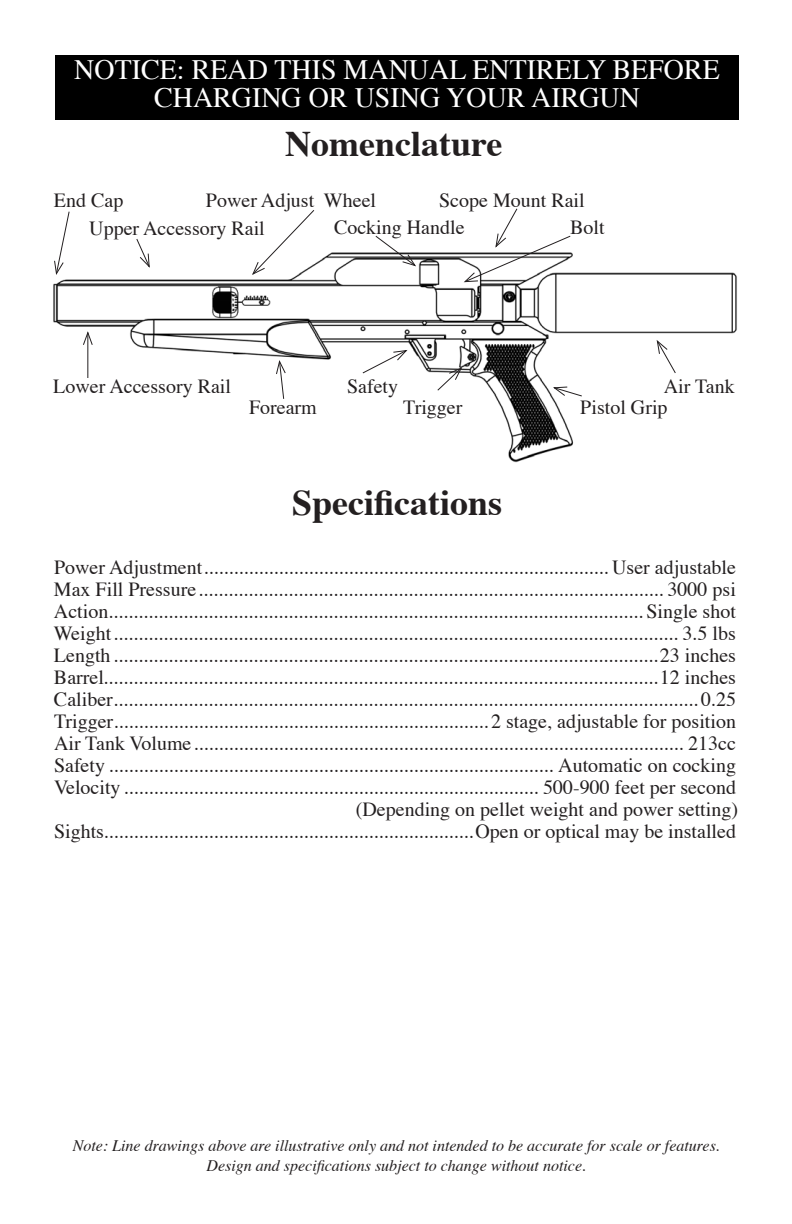
<style>
.page{position:relative;width:792px;height:1224px;background:#fff}
.page>*{position:absolute;margin:0;border:0;box-sizing:border-box;transform-origin:0 0}
.t1{font:700 36px "Times";color:#231f20}
.t2{font:28px/28px "Times";color:#fff;text-align:center}
.t3{font:20px/22px "Times";color:#231f20}
.t4{font:italic 16px/20px "Times";color:#231f20;text-align:center}
</style>
<div class="page">
<div style="left:55px;top:55px;width:684px;height:65px;background:#000"></div>
<img style="left:53px;top:252px;width:684px;height:210px">
<hr style="left:87px;top:333px;width:1px;height:45px;background:#231f20">
<svg style="left:82px;top:330px;width:12px;height:16px"></svg>
<svg style="left:53px;top:211px;width:17px;height:65px"></svg>
<svg style="left:135px;top:239px;width:15px;height:30px"></svg>
<svg style="left:251px;top:210px;width:64px;height:66px"></svg>
<svg style="left:374px;top:235px;width:43px;height:32px"></svg>
<svg style="left:462px;top:208px;width:110px;height:75px"></svg>
<svg style="left:275px;top:359px;width:12px;height:41px"></svg>
<svg style="left:362px;top:349px;width:47px;height:25px"></svg>
<svg style="left:436px;top:366px;width:27px;height:26px"></svg>
<svg style="left:552px;top:386px;width:31px;height:11px"></svg>
<svg style="left:656px;top:339px;width:21px;height:35px"></svg>
<h2 class="t2" style="left:74px;top:57px;width:647px">NOTICE: READ THIS MANUAL ENTIRELY BEFORE<br>CHARGING OR USING YOUR AIRGUN</h2>
<h1 class="t1" style="left:285px;top:120px;width:219px">Nomenclature</h1>
<p class="t3" style="left:89px;top:187px;width:288px;line-height:28.4px;text-indent:117px">Power Adjust Wheel<br>Upper Accessory Rail</p>
<p class="t3" style="left:334px;top:188px;width:252px;line-height:27px;text-indent:105px">Scope Mount Rail<br>Cocking Handle</p>
<p class="t3" style="left:54px;top:191px;width:71px">End Cap</p>
<p class="t3" style="left:570px;top:217px;width:36px">Bolt</p>
<p class="t3" style="left:53px;top:376px;width:179px">Lower Accessory Rail</p>
<p class="t3" style="left:347px;top:377px;width:53px">Safety</p>
<p class="t3" style="left:664px;top:376px;width:73px">Air Tank</p>
<p class="t3" style="left:249px;top:397px;width:69px">Forearm</p>
<p class="t3" style="left:403px;top:397px;width:61px">Trigger</p>
<p class="t3" style="left:580px;top:397px;width:89px">Pistol Grip</p>
<h1 class="t1" style="left:292px;top:479px;width:212px">Specifications</h1>
<p class="t3" style="left:54px;top:557px;width:686px;text-align:right">Power Adjustment................................................................................. User adjustable Max Fill Pressure ............................................................................................. 3000 psi Action...........................................................................................................Single shot Weight................................................................................................................. 3.5 lbs Length .............................................................................................................23 inches Barrel...............................................................................................................12 inches Caliber.....................................................................................................................0.25<br>Trigger...........................................................................2 stage, adjustable for position Air Tank Volume .................................................................................................. 213cc Safety ......................................................................................... Automatic on cocking Velocity ................................................................................... 500-900 feet per second (Depending on pellet weight and power setting)<br>Sights..........................................................................Open or optical may be installed</p>
<p class="t4" style="left:73px;top:1136px;width:649px">Note: Line drawings above are illustrative only and not intended to be accurate for scale or features.<br>Design and specifications subject to change without notice.</p>
</div>
